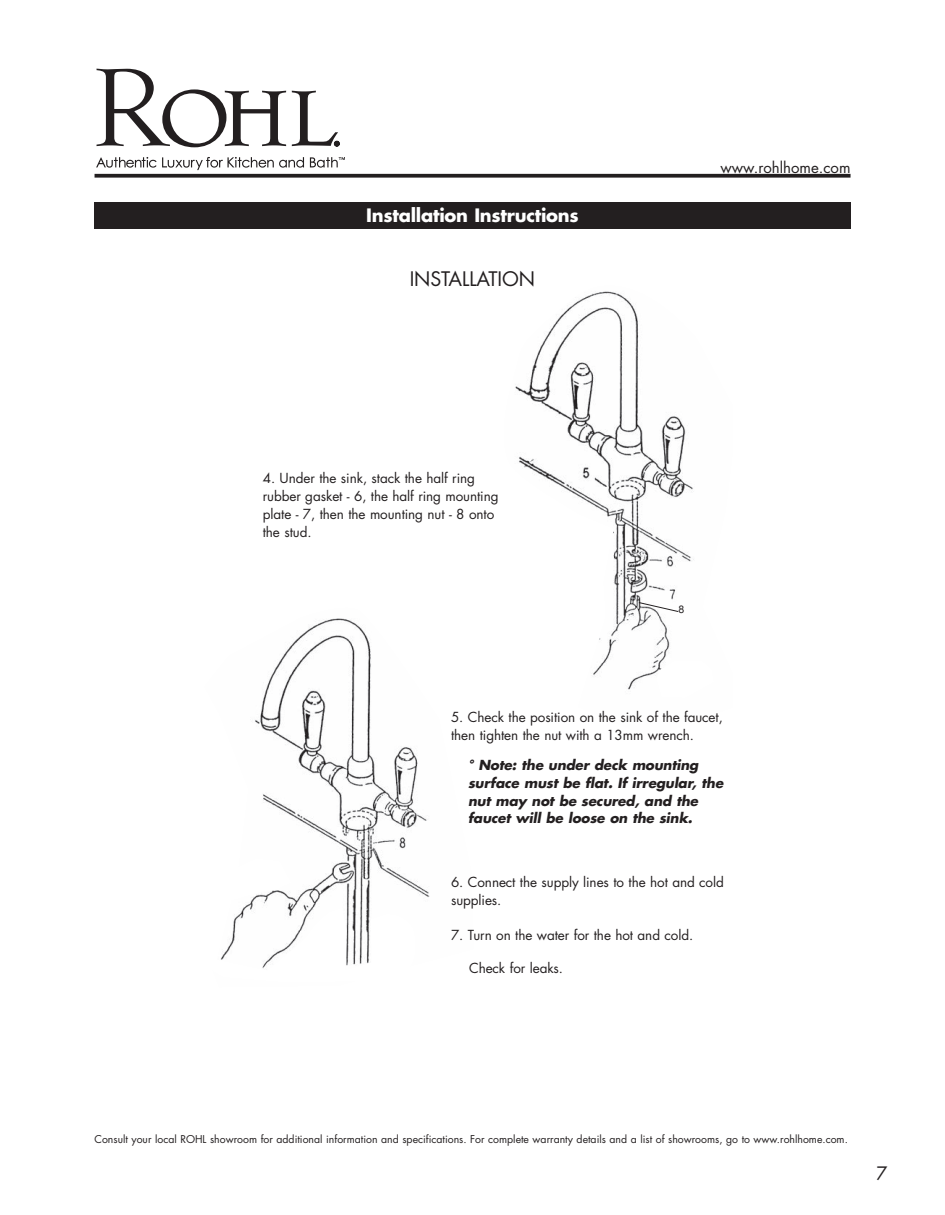
<style>
.page{position:relative;width:945px;height:1215px;background:#fff}
.page>*{position:absolute;margin:0;border:0;box-sizing:border-box;transform-origin:0 0}
.t1{font:19.5px "Futura";letter-spacing:-.005em;color:#231f20}
.t2{font:700 18px "Futura";letter-spacing:-.015em;color:#fff}
.t3{font:18px "Futura";color:#231f20}
.t4{font:15px "Futura";color:#231f20}
.t5{font:13.5px/17.7px "Futura";letter-spacing:-.005em;color:#231f20}
.t6{font:italic 700 13.5px/17.7px "Futura";letter-spacing:-.005em;color:#231f20}
.t7{font:10.5px "Futura";color:#231f20}
.t8{font:10.5px "Arial";color:#231f20}
</style>
<div class="page">
<svg style="left:95px;top:174px;width:756px;height:4px;background:#383435"></svg>
<div style="left:94px;top:202px;width:757px;height:28px;background:#231f20"></div>
<svg style="left:96px;top:69px;width:190px;height:78px"></svg>
<svg style="left:292px;top:91px;width:47px;height:55px"></svg>
<svg style="left:96px;top:157px;width:208px;height:13px"></svg>
<svg style="left:310px;top:157px;width:35px;height:11px"></svg>
<img style="left:515px;top:291px;width:179px;height:399px">
<img style="left:255px;top:618px;width:175px;height:279px">
<svg style="left:220px;top:858px;width:198px;height:111px"></svg>
<svg style="left:656px;top:661px;width:38px;height:29px"></svg>
<svg style="left:638px;top:602px;width:41px;height:10px"></svg>
<h2 class="t2" style="left:366px;top:203px;width:214px">Installation Instructions</h2>
<h1 class="t1" style="left:410px;top:266px;width:127px">INSTALLATION</h1>
<p class="t4" style="left:721px;top:157px;width:132px">www.rohlhome.com</p>
<p class="t5" style="left:263px;top:469px;width:237px">4. Under the sink, stack the half ring rubber gasket - 6, the half ring mounting plate - 7, then the mounting nut - 8 onto the stud.</p>
<p class="t8" style="left:679px;top:602px;width:7px">8</p>
<p class="t5" style="left:451px;top:708px;width:273px">5. Check the position on the sink of the faucet, then tighten the nut with a 13mm wrench.</p>
<p class="t6" style="left:468px;top:756px;width:257px">° Note: the under deck mounting surface must be flat. If irregular, the nut may not be secured, and the faucet will be loose on the sink.</p>
<p class="t5" style="left:451px;top:873px;width:274px">6. Connect the supply lines to the hot and cold supplies.</p>
<p class="t5" style="left:451px;top:926px;width:244px">7. Turn on the water for the hot and cold.</p>
<p class="t5" style="left:469px;top:959px;width:96px">Check for leaks.</p>
<p class="t7" style="left:95px;top:1132px;width:755px">Consult your local ROHL showroom for additional information and specifications. For complete warranty details and a list of showrooms, go to www.rohlhome.com.</p>
<h2 class="t3" style="left:876px;top:1161px;width:13px">7</h2>
</div>
